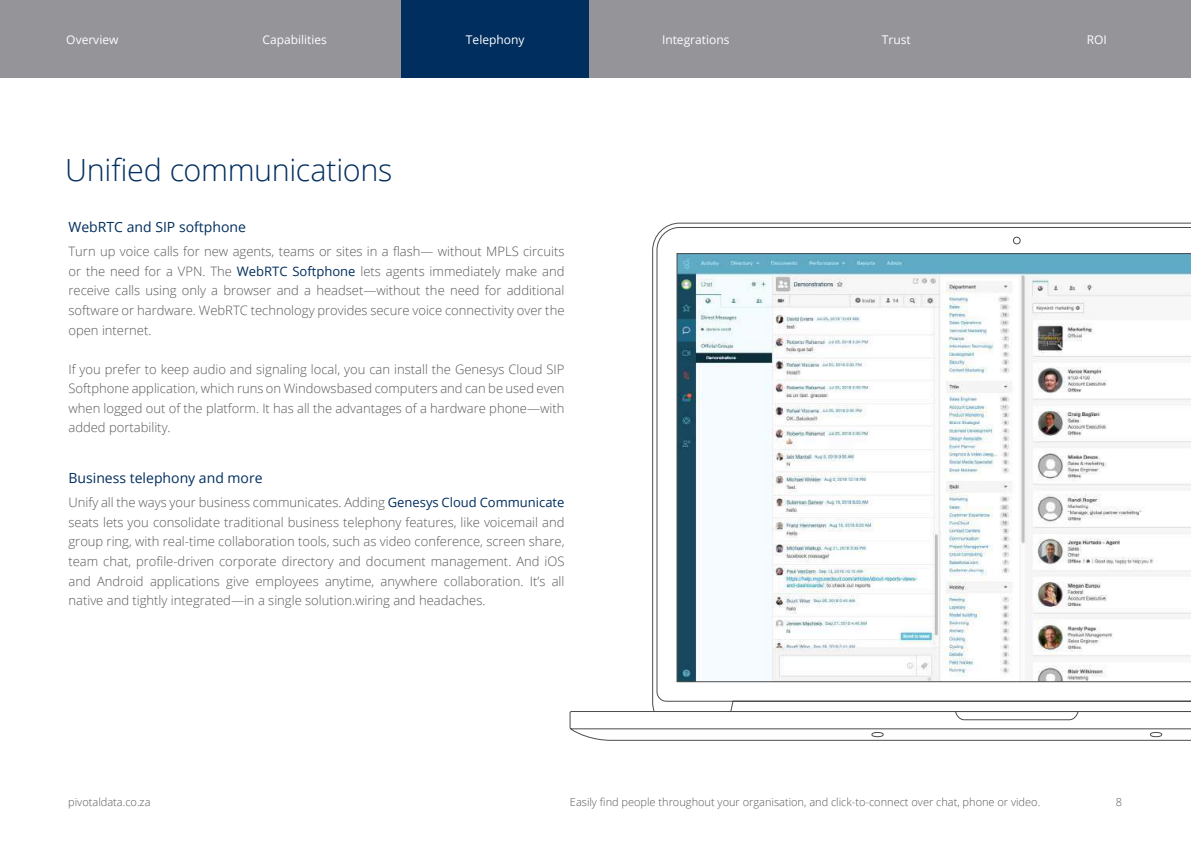
<style>
.page{position:relative;width:1191px;height:842px;background:#fff}
.page>*{position:absolute;margin:0;border:0;box-sizing:border-box;transform-origin:0 0}
.t1{font:300 30.5px "Open Sans";letter-spacing:-.01em;color:#002e5e}
.t2{font:14px "Open Sans";color:#002e5e}
.t3{font:300 13px/19.6px "Open Sans";color:#57585a;text-align:justify}
.t4{font:12px "Open Sans";color:#fff}
.t5{font:300 11px "Open Sans";color:#57585a}
.s1{font-weight:400;color:#002e5e}
</style>
<div class="page">
<svg style="left:569px;top:223px;width:622px;height:518px"></svg>
<div style="left:0;top:0;width:1191px;height:77px;background:#949499"></div>
<div style="left:401px;top:0;width:188px;height:77px;background:#002e5e"></div>
<p class="t4" style="left:66px;top:31px;width:54px">Overview</p>
<p class="t4" style="left:262px;top:31px;width:66px">Capabilities</p>
<p class="t4" style="left:466px;top:31px;width:60px">Telephony</p>
<p class="t4" style="left:662px;top:31px;width:69px">Integrations</p>
<p class="t4" style="left:881px;top:31px;width:30px">Trust</p>
<p class="t4" style="left:1086px;top:31px;width:22px">ROI</p>
<h1 class="t1" style="left:65px;top:149px;width:329px">Unified communications</h1>
<p class="t2" style="left:68px;top:218px;width:179px">WebRTC and SIP softphone</p>
<p class="t3" style="left:68px;top:241px;width:497px">Turn up voice calls for new agents, teams or sites in a flash— without MPLS circuits or the need for a VPN. The <span class="s1">WebRTC Softphone</span> lets agents immediately make and receive calls using only a browser and a headset—without the need for additional software or hardware. WebRTC technology provides secure voice connectivity over the open internet.</p>
<p class="t3" style="left:68px;top:359px;width:497px">If you prefer to keep audio and signaling local, you can install the Genesys Cloud SIP Softphone application, which runs on Windowsbased computers and can be used even when logged out of the platform. It has all the advantages of a hardware phone—with added portability.</p>
<p class="t2" style="left:68px;top:468px;width:196px">Business telephony and more</p>
<p class="t3" style="left:68px;top:492px;width:497px">Unify all the ways your business communicates. Adding <span class="s1">Genesys Cloud Communicate </span>seats lets you consolidate traditional business telephony features, like voicemail and group ring, with real-time collaboration tools, such as video conference, screen share, team chat, profile-driven corporate directory and document management. And iOS and Android applications give employees anytime, anywhere collaboration. It’s all native and tightly integrated—in a single solution.wiring and headaches.</p>
<p class="t5" style="left:570px;top:794px;width:472px">Easily find people throughout your organisation, and click-to-connect over chat, phone or video.</p>
<p class="t5" style="left:68px;top:794px;width:84px">pivotaldata.co.za</p>
<p class="t5" style="left:1115px;top:794px;width:8px">8</p>
</div>
